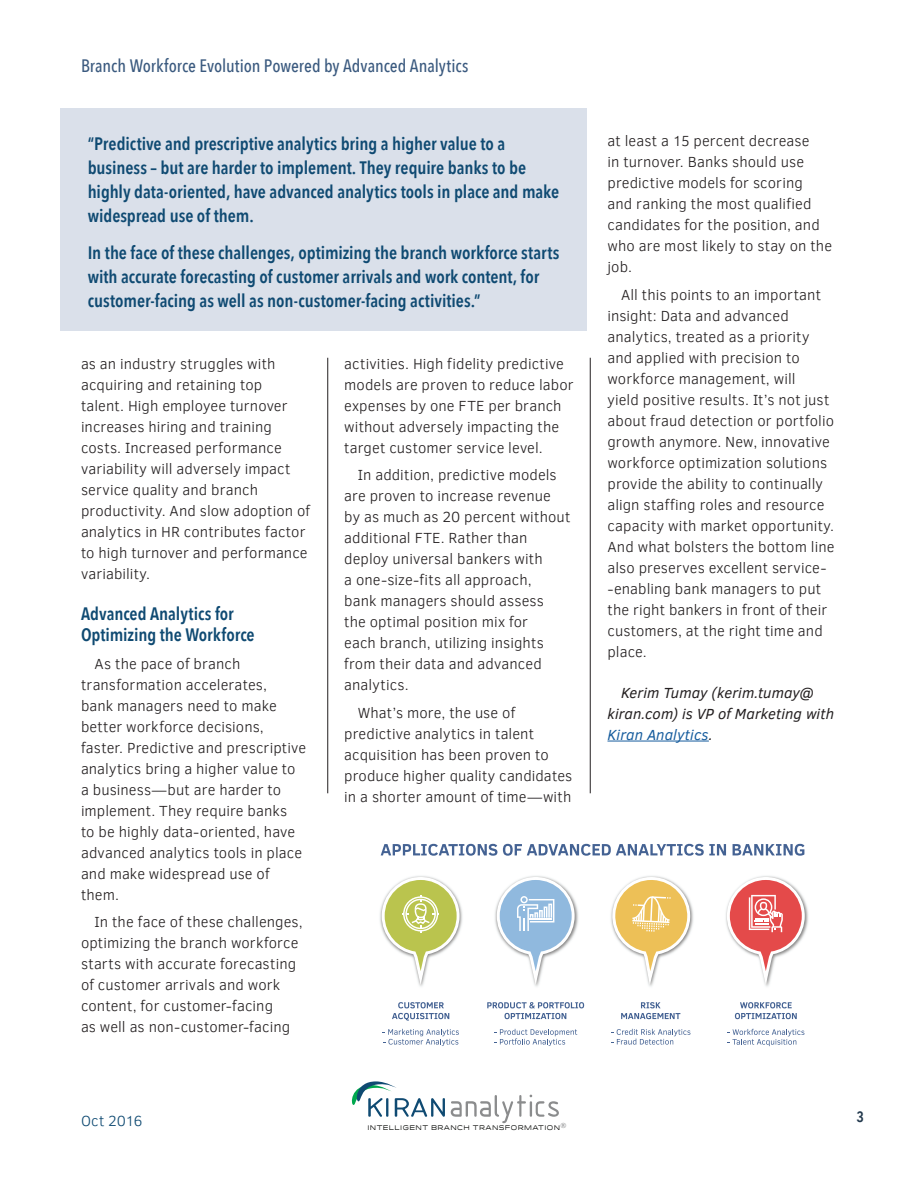
<style>
.page{position:relative;width:918px;height:1188px;background:#fff}
.page>*{position:absolute;margin:0;border:0;box-sizing:border-box;transform-origin:0 0}
.t1{font:600 18px/24px "Avenir Next Condensed";letter-spacing:-.005em;color:#0f4a72}
.t2{font:500 18px "Avenir Next Condensed";letter-spacing:-.005em;color:#3b5a7f}
.t3{font:300 15px/21px "Clear Sans";letter-spacing:.005em;color:#231f20}
.t4{font:italic 15px/21px "Clear Sans";letter-spacing:.005em;color:#231f20}
.t5{font:300 15px "Clear Sans";letter-spacing:-.005em;color:#0f4a72}
.t6{font:600 15px "Avenir Next Condensed";color:#22394d}
.t7{font:6.6px "Idlewild";letter-spacing:.075em;color:#040503;scale:.75 1}
.s1{color:#175d9e}
</style>
<div class="page">
<svg style="left:451px;top:1095px;width:108px;height:28px"></svg>
<svg style="left:351px;top:1081px;width:94px;height:36px"></svg>
<hr style="left:608px;top:741px;width:101px;height:1px;background:#175d9e">
<hr style="left:327px;top:358px;width:1px;height:435px;background:#231f20">
<hr style="left:590px;top:358px;width:1px;height:435px;background:#231f20">
<div style="left:61px;top:108px;width:526px;height:223px;background:#dae0ea"></div>
<svg style="left:381px;top:844px;width:116px;height:12px"></svg>
<svg style="left:503px;top:844px;width:223px;height:12px"></svg>
<svg style="left:733px;top:844px;width:71px;height:12px"></svg>
<img style="left:380px;top:876px;width:83px;height:111px">
<svg style="left:382px;top:877px;width:78px;height:108px"></svg>
<svg style="left:382px;top:1029px;width:77px;height:17px"></svg>
<svg style="left:392px;top:1002px;width:57px;height:19px"></svg>
<img style="left:495px;top:876px;width:84px;height:111px">
<svg style="left:497px;top:877px;width:78px;height:108px"></svg>
<svg style="left:494px;top:1029px;width:83px;height:17px"></svg>
<svg style="left:487px;top:1002px;width:97px;height:17px"></svg>
<img style="left:726px;top:876px;width:83px;height:111px">
<svg style="left:727px;top:877px;width:78px;height:108px"></svg>
<svg style="left:727px;top:1029px;width:77px;height:17px"></svg>
<svg style="left:735px;top:1002px;width:62px;height:17px"></svg>
<img style="left:643px;top:876px;width:51px;height:111px">
<svg style="left:611px;top:877px;width:80px;height:108px"></svg>
<svg style="left:611px;top:1029px;width:79px;height:16px"></svg>
<svg style="left:621px;top:1002px;width:59px;height:17px"></svg>
<p class="t2" style="left:81px;top:55px;width:389px">Branch Workforce Evolution Powered by Advanced Analytics</p>
<p class="t1" style="left:88px;top:131px;width:473px">“Predictive and prescriptive analytics bring a higher value to a business – but are harder to implement. They require banks to be highly data-oriented, have advanced analytics tools in place and make widespread use of them.</p>
<p class="t1" style="left:88px;top:240px;width:473px">In the face of these challenges, optimizing the branch workforce starts with accurate forecasting of customer arrivals and work content, for customer-facing as well as non-customer-facing activities.”</p>
<p class="t3" style="left:81px;top:353px;width:231px">as an industry struggles with acquiring and retaining top<br>talent. High employee turnover increases hiring and training costs. Increased performance variability will adversely impact service quality and branch productivity. And slow adoption of analytics in HR contributes factor to high turnover and performance variability.</p>
<p class="t1" style="left:81px;top:603px;width:175px;line-height:21px">Advanced Analytics for<br>Optimizing the Workforce</p>
<p class="t3" style="left:81px;top:653px;width:227px;text-indent:14px">As the pace of branch transformation accelerates,<br>bank managers need to make better workforce decisions, faster. Predictive and prescriptive analytics bring a higher value to a business—but are harder to implement. They require banks<br>to be highly data-oriented, have advanced analytics tools in place and make widespread use of them.</p>
<p class="t3" style="left:81px;top:912px;width:223px;text-indent:14px">In the face of these challenges, optimizing the branch workforce starts with accurate forecasting of customer arrivals and work content, for customer-facing<br>as well as non-customer-facing</p>
<p class="t3" style="left:344px;top:353px;width:231px">activities. High fidelity predictive models are proven to reduce labor expenses by one FTE per branch without adversely impacting the target customer service level.</p>
<p class="t3" style="left:344px;top:465px;width:228px;text-indent:14px">In addition, predictive models are proven to increase revenue by as much as 20 percent without additional FTE. Rather than deploy universal bankers with<br>a one-size-fits all approach,<br>bank managers should assess<br>the optimal position mix for<br>each branch, utilizing insights from their data and advanced analytics.</p>
<p class="t3" style="left:344px;top:702px;width:230px;text-indent:14px">What’s more, the use of predictive analytics in talent acquisition has been proven to produce higher quality candidates in a shorter amount of time—with</p>
<p class="t3" style="left:608px;top:130px;width:226px">at least a 15 percent decrease<br>in turnover. Banks should use predictive models for scoring<br>and ranking the most qualified candidates for the position, and who are most likely to stay on the job.</p>
<p class="t3" style="left:608px;top:284px;width:229px;text-indent:14px">All this points to an important insight: Data and advanced analytics, treated as a priority and applied with precision to workforce management, will<br>yield positive results. It’s not just about fraud detection or portfolio growth anymore. New, innovative workforce optimization solutions provide the ability to continually align staffing roles and resource capacity with market opportunity.<br>And what bolsters the bottom line also preserves excellent service--enabling bank managers to put the right bankers in front of their customers, at the right time and place.</p>
<p class="t4" style="left:608px;top:682px;width:228px;text-indent:14px">Kerim Tumay (kerim.tumay@ kiran.com) is VP of Marketing with<br><span class="s1">Kiran Analytics</span>.</p>
<p class="t5" style="left:81px;top:1111px;width:63px">Oct 2016</p>
<p class="t6" style="left:856px;top:1104px;width:9px">3</p>
<p class="t7" style="left:367px;top:1123px;width:267px">INTELLIGENT BRANCH TRANSFORMATION<sup>®</sup></p>
</div>
